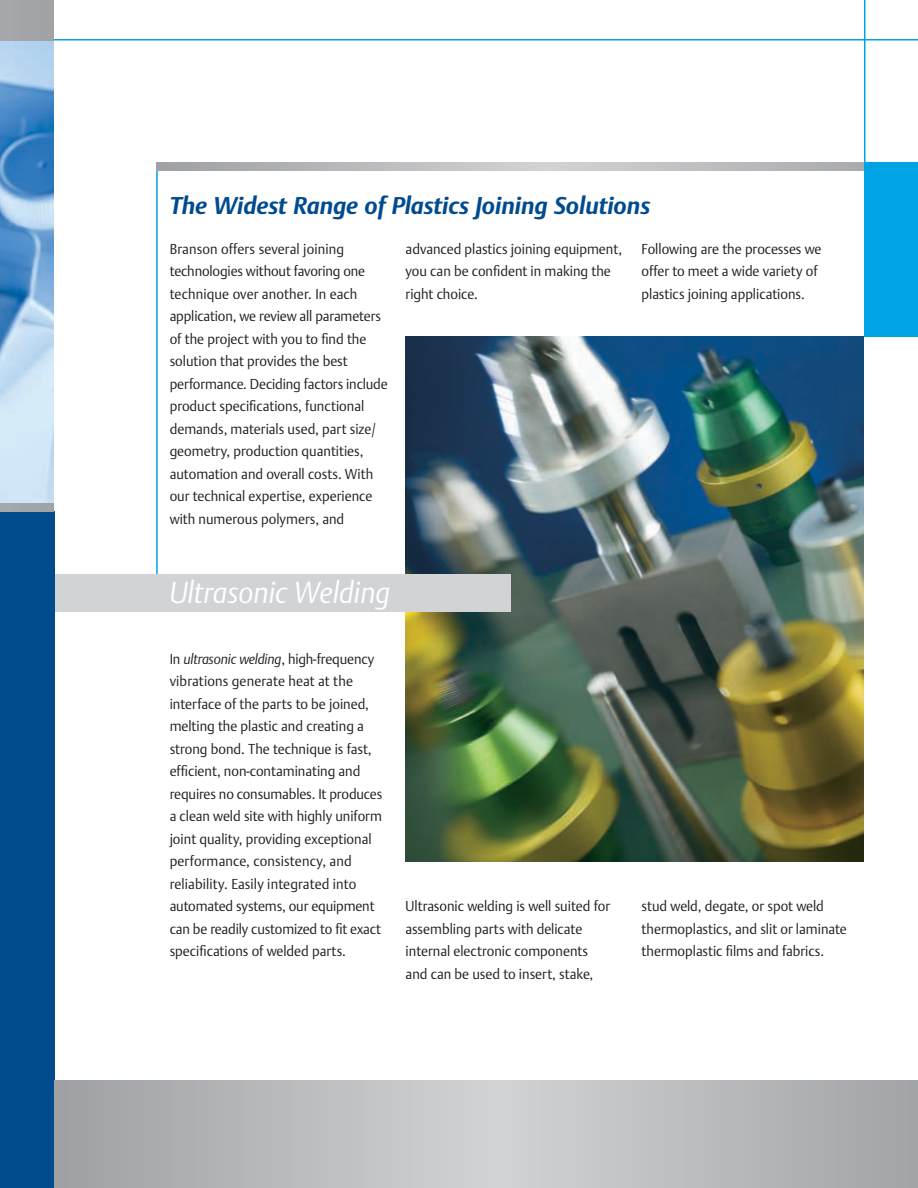
<style>
.page{position:relative;width:918px;height:1188px;background:#fff}
.page>*{position:absolute;margin:0;border:0;box-sizing:border-box;transform-origin:0 0}
.t1{font:italic 300 30px "DTL Argo TOT";color:#fff;scale:.95 1}
.t2{font:italic 700 24px "DTL Argo TOT";color:#004b8e}
.t3{font:300 14.25px/22.5px "DTL Argo TOT";color:#231f20;scale:.95 1}
.s1{font-style:italic}
</style>
<div class="page">
<img style="left:406px;top:337px;width:458px;height:525px">
<hr style="left:156px;top:163px;width:2px;height:431px;background:#00a4e4">
<svg style="left:156px;top:162px;width:708px;height:8px;background:#b9bbbe"></svg>
<div style="left:0;top:574px;width:510px;height:38px;background:#d1d3d4"></div>
<hr style="left:54px;top:39px;width:864px;height:1px;background:#00a4e4">
<hr style="left:864px;top:0;width:2px;height:337px;background:#00a4e4">
<div style="left:864px;top:162px;width:54px;height:175px;background:#00a4e4"></div>
<div style="left:0;top:512px;width:54px;height:676px;background:#004b8e"></div>
<img style="left:0;top:40px;width:54px;height:464px">
<div style="left:0;top:0;width:54px;height:40px;background:#a2a4a7"></div>
<div style="left:0;top:504px;width:54px;height:8px;background:#a2a4a7"></div>
<svg style="left:54px;top:1080px;width:864px;height:108px;background:#b8babc"></svg>
<h2 class="t2" style="left:170px;top:191px;width:482px">The Widest Range of Plastics Joining Solutions</h2>
<p class="t3" style="left:170px;top:237px;width:231px">Branson offers several joining technologies without favoring one technique over another. In each application, we review all parameters of the project with you to find the solution that provides the best performance. Deciding factors include product specifications, functional demands, materials used, part size/ geometry, production quantities, automation and overall costs. With our technical expertise, experience with numerous polymers, and</p>
<p class="t3" style="left:406px;top:237px;width:229px">advanced plastics joining equipment, you can be confident in making the right choice.</p>
<p class="t3" style="left:642px;top:237px;width:191px">Following are the processes we offer to meet a wide variety of plastics joining applications.</p>
<h1 class="t1" style="left:170px;top:574px;width:234px">Ultrasonic Welding</h1>
<p class="t3" style="left:170px;top:648px;width:225px">In <span class="s1">ultrasonic welding</span>, high-frequency vibrations generate heat at the interface of the parts to be joined, melting the plastic and creating a strong bond. The technique is fast, efficient, non-contaminating and requires no consumables. It produces a clean weld site with highly uniform joint quality, providing exceptional performance, consistency, and reliability. Easily integrated into automated systems, our equipment can be readily customized to fit exact specifications of welded parts.</p>
<p class="t3" style="left:406px;top:895px;width:217px">Ultrasonic welding is well suited for assembling parts with delicate internal electronic components and can be used to insert, stake,</p>
<p class="t3" style="left:642px;top:895px;width:218px">stud weld, degate, or spot weld thermoplastics, and slit or laminate thermoplastic films and fabrics.</p>
</div>
